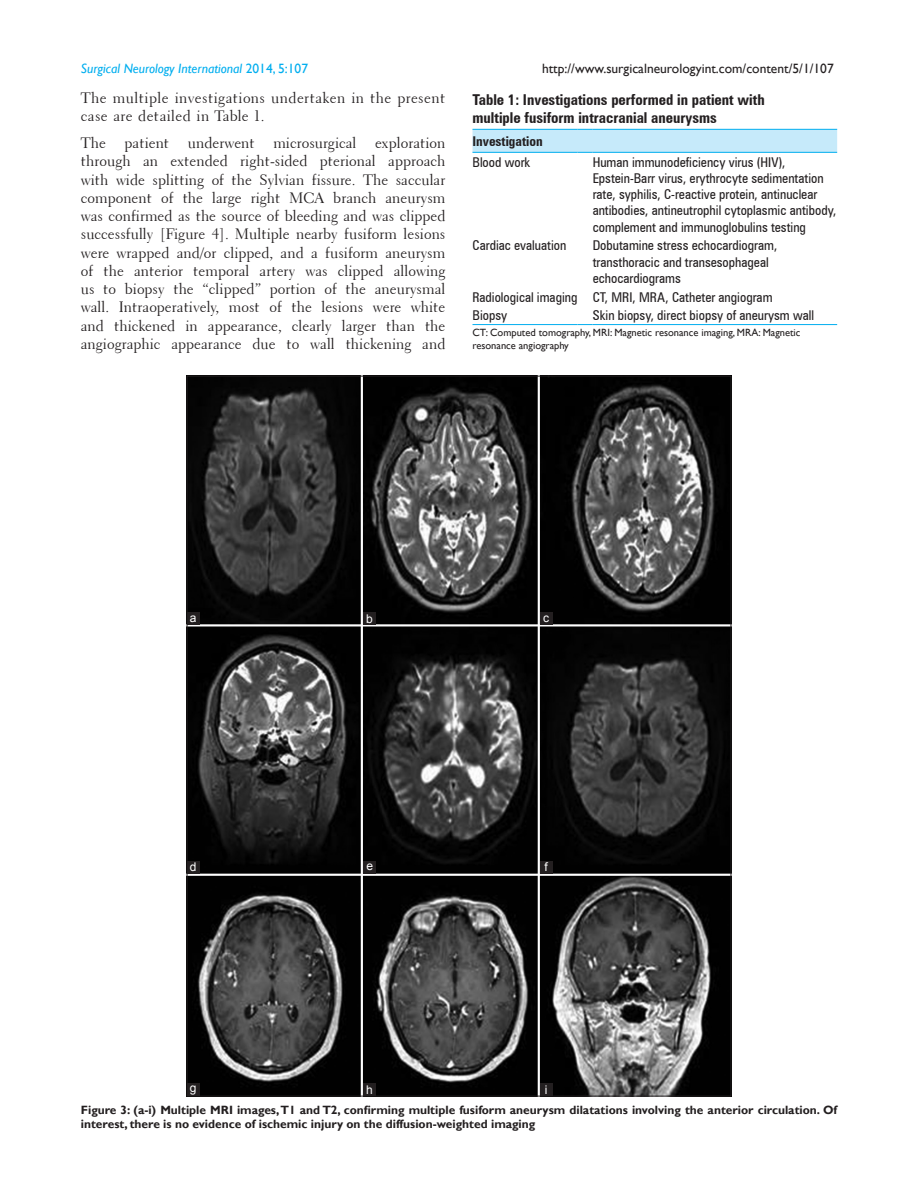
<style>
.page{position:relative;width:918px;height:1188px;background:#fff}
.page>*{position:absolute;margin:0;border:0;box-sizing:border-box;transform-origin:0 0}
.TX{font:15px/18.3px "Transitional 521 BT Roman A";letter-spacing:.025em;color:#231f20}
.TT{font:700 condensed 15px/18px "Zurich BT";color:#231f20}
.TB{font:condensed 13.5px/16.2px "Zurich BT";color:#231f20}
.t1{font:13.5px "Gill Sans";color:#231f20}
.TBL{font:condensed 13.5px "Zurich BT";color:#231f20}
.t2{font:italic 13.5px "Gill Sans";color:#00aeef}
.TCH{font:700 condensed 13.5px "Zurich BT";color:#231f20}
.FGC{font:700 12px/14.4px "Gill Sans";color:#231f20}
.LABEL{font:12px "Arial";color:#fff}
.TFN{font:10.5px/12.6px "Gill Sans";color:#231f20}
.s1{font-style:normal}
</style>
<div class="page">
<hr style="left:472px;top:324px;width:106px;height:1px;background:#00aeef">
<svg style="left:578px;top:324px;width:15px;height:1px"></svg>
<hr style="left:593px;top:324px;width:244px;height:1px;background:#00aeef">
<svg style="left:472px;top:129px;width:365px;height:24px;background:#bbe6f9"></svg>
<hr style="left:593px;top:129px;width:244px;height:1px;background:#00aeef">
<img style="left:189px;top:378px;width:540px;height:716px">
<div style="left:187px;top:861px;width:13px;height:12px;background:#231f20"></div>
<div style="left:363px;top:1084px;width:13px;height:12px;background:#231f20"></div>
<div style="left:540px;top:612px;width:12px;height:13px;background:#231f20"></div>
<div style="left:187px;top:1084px;width:13px;height:12px;background:#231f20"></div>
<div style="left:363px;top:612px;width:13px;height:13px;background:#231f20"></div>
<div style="left:540px;top:861px;width:12px;height:12px;background:#231f20"></div>
<div style="left:187px;top:612px;width:13px;height:13px;background:#231f20"></div>
<div style="left:363px;top:861px;width:13px;height:12px;background:#231f20"></div>
<div style="left:540px;top:1084px;width:12px;height:12px;background:#231f20"></div>
<p class="t2" style="left:81px;top:61px;width:229px">Surgical Neurology International <span class="s1">2014, 5:107</span></p>
<p class="t1" style="left:542px;top:61px;width:293px">http://www.surgicalneurologyint.com/content/5/1/107</p>
<p class="TX" style="left:81px;top:89px;width:366px">The multiple investigations undertaken in the present case are detailed in Table 1.</p>
<p class="TX" style="left:81px;top:134px;width:366px;text-align:justify">The patient underwent microsurgical exploration through an extended right‑sided pterional approach with wide splitting of the Sylvian fissure. The saccular component of the large right MCA branch aneurysm was confirmed as the source of bleeding and was clipped successfully [Figure 4]. Multiple nearby fusiform lesions were wrapped and/or clipped, and a fusiform aneurysm of the anterior temporal artery was clipped allowing us to biopsy the “clipped” portion of the aneurysmal wall. Intraoperatively, most of the lesions were white and thickened in appearance, clearly larger than the angiographic appearance due to wall thickening and</p>
<p class="TT" style="left:472px;top:91px;width:294px">Table 1: Investigations performed in patient with multiple fusiform intracranial aneurysms</p>
<p class="TCH" style="left:472px;top:133px;width:72px">Investigation</p>
<p class="TB" style="left:472px;top:154px;width:59px">Blood work</p>
<p class="TB" style="left:593px;top:154px;width:245px">Human immunodeficiency virus (HIV), Epstein-Barr virus, erythrocyte sedimentation rate, syphilis, C‑reactive protein, antinuclear antibodies, antineutrophil cytoplasmic antibody, complement and immunoglobulins testing</p>
<p class="TB" style="left:472px;top:237px;width:95px">Cardiac evaluation</p>
<p class="TB" style="left:593px;top:237px;width:186px">Dobutamine stress echocardiogram, transthoracic and transesophageal echocardiograms</p>
<p class="TB" style="left:472px;top:289px;width:106px">Radiological imaging</p>
<p class="TB" style="left:593px;top:289px;width:181px">CT, MRI, MRA, Catheter angiogram</p>
<p class="TBL" style="left:472px;top:307px;width:36px">Biopsy</p>
<p class="TBL" style="left:593px;top:307px;width:223px">Skin biopsy, direct biopsy of aneurysm wall</p>
<p class="TFN" style="left:472px;top:327px;width:330px">CT: Computed tomography, MRI: Magnetic resonance imaging, MRA: Magnetic resonance angiography</p>
<p class="LABEL" style="left:190px;top:610px;width:8px">a</p>
<p class="LABEL" style="left:366px;top:611px;width:8px">b</p>
<p class="LABEL" style="left:543px;top:610px;width:7px">c</p>
<p class="LABEL" style="left:190px;top:859px;width:8px">d</p>
<p class="LABEL" style="left:366px;top:858px;width:8px">e</p>
<p class="LABEL" style="left:544px;top:859px;width:5px">f</p>
<p class="LABEL" style="left:190px;top:1080px;width:8px">g</p>
<p class="LABEL" style="left:366px;top:1082px;width:8px">h</p>
<p class="LABEL" style="left:545px;top:1082px;width:4px">i</p>
<p class="FGC" style="left:81px;top:1103px;width:758px">Figure 3: (a-i) Multiple MRI images, T1 and T2, confirming multiple fusiform aneurysm dilatations involving the anterior circulation. Of interest, there is no evidence of ischemic injury on the diffusion-weighted imaging</p>
</div>
